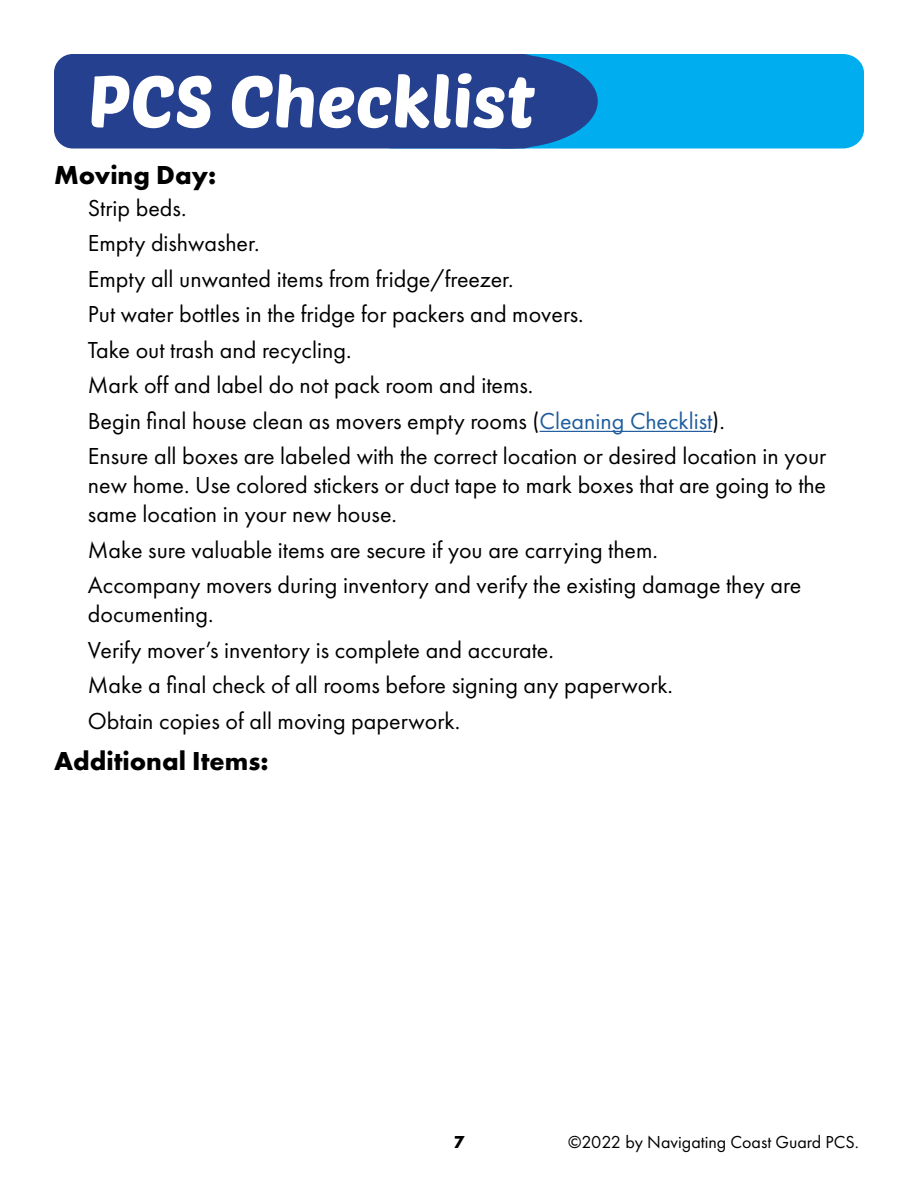
<style>
.page{position:relative;width:918px;height:1188px;background:#fff}
.page>*{position:absolute;margin:0;border:0;box-sizing:border-box;transform-origin:0 0}
.t1{font:72px "Poetsen One";color:#fff}
.t2{font:700 27px "Futura PT";color:#000}
.t3{font:24px/35.5px "Futura PT";color:#000}
.t4{font:18px "Futura PT";color:#000}
.t5{font:700 18px "Futura PT";color:#000}
.s1{color:#215e9e}
</style>
<div class="page">
<hr style="left:540px;top:431px;width:172px;height:1px;background:#215e9e">
<div style="left:371px;top:54px;width:493px;height:95px;background:#00aeef"></div>
<div style="left:418px;top:55px;width:179px;height:93px;background:#25408f;border-radius:50%"></div>
<div style="left:55px;top:55px;width:486px;height:93px;background:#25408f;border-radius:18px"></div>
<div style="left:54px;top:54px;width:488px;height:94px;border:2px solid #25408f;border-radius:18px"></div>
<h1 class="t1" style="left:88px;top:56px;width:449px">PCS Checklist</h1>
<p class="t2" style="left:54px;top:158px;width:164px">Moving Day:</p>
<p class="t3" style="left:88px;top:190px;width:740px">Strip beds.<br>Empty dishwasher.<br>Empty all unwanted items from fridge/freezer.<br>Put water bottles in the fridge for packers and movers.<br>Take out trash and recycling.<br>Mark off and label do not pack room and items.<br>Begin final house clean as movers empty rooms (<span class="s1">Cleaning Checklist</span>).<br>Ensure all boxes are labeled with the correct location or desired location in your</p>
<p class="t3" style="left:88px;top:471px;width:740px;line-height:28.8px">new home. Use colored stickers or duct tape to mark boxes that are going to the same location in your new house.</p>
<p class="t3" style="left:88px;top:532px;width:715px">Make sure valuable items are secure if you are carrying them.<br>Accompany movers during inventory and verify the existing damage they are</p>
<p class="t3" style="left:88px;top:596px;width:587px">documenting.<br>Verify mover’s inventory is complete and accurate.<br>Make a final check of all rooms before signing any paperwork.<br>Obtain copies of all moving paperwork.</p>
<p class="t2" style="left:54px;top:744px;width:216px">Additional Items:</p>
<p class="t5" style="left:454px;top:1130px;width:12px">7</p>
<p class="t4" style="left:568px;top:1131px;width:292px">©2022 by Navigating Coast Guard PCS.</p>
</div>
